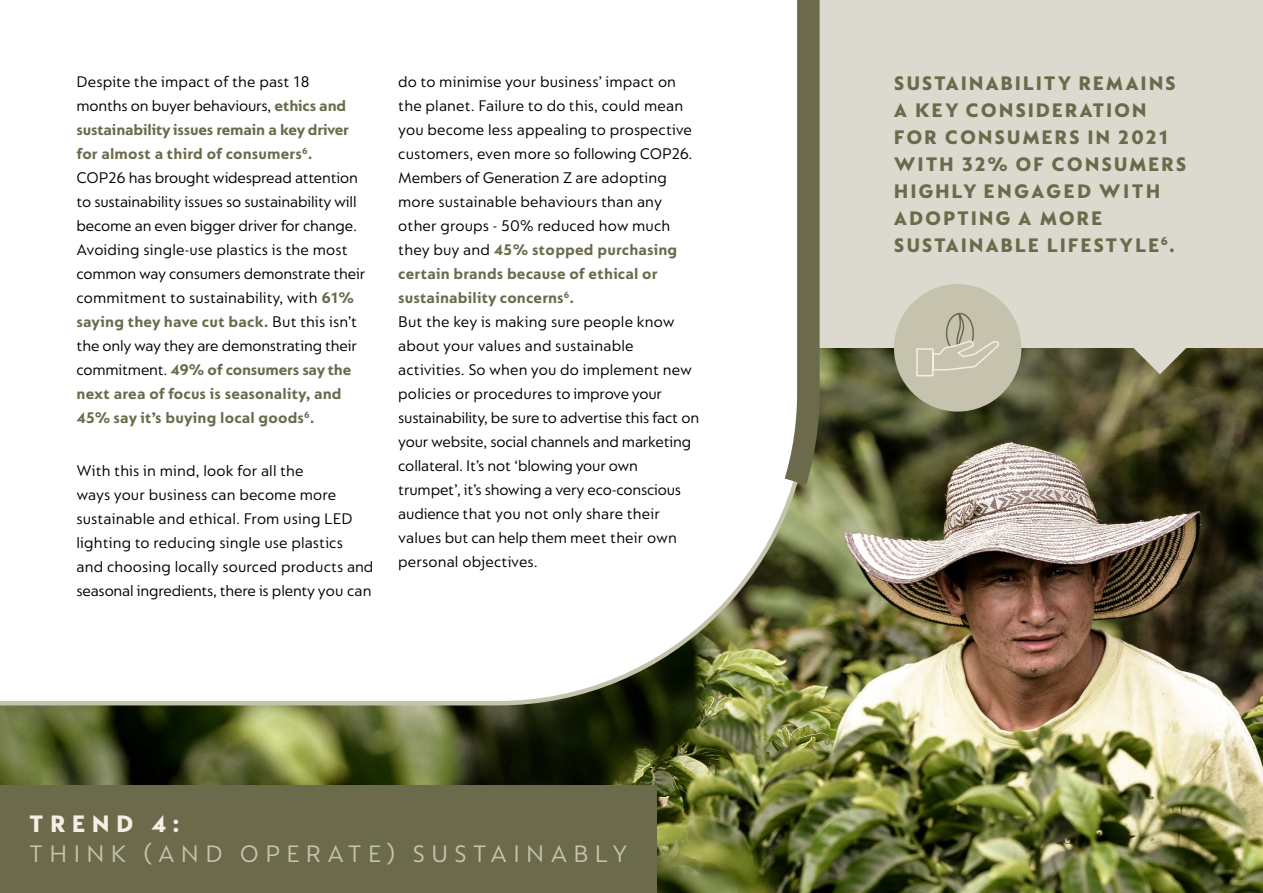
<style>
.page{position:relative;width:1263px;height:893px;background:#fff}
.page>*{position:absolute;margin:0;border:0;box-sizing:border-box;transform-origin:0 0}
.t1{font:25.5px "Nespresso Lucas";letter-spacing:.25em;color:#c5c3ae}
.t2{font:25.5px "Nespresso Lucas Xtra Bd";letter-spacing:.25em;color:#f5eee6}
.t3{font:21px/27px "Nespresso Lucas Xtra Bd";letter-spacing:.085em;color:#6b6a4b}
.t4{font:16.5px/24px "Nespresso Lucas";color:#000}
.s1{font-weight:700;color:#6b6a4b}
</style>
<div class="page">
<img style="left:0;top:348px;width:1263px;height:545px">
<div style="left:811px;top:0;width:452px;height:348px;background:#dcdacf"></div>
<div style="left:0;top:786px;width:657px;height:107px;background:#6b6a4b"></div>
<svg style="left:0;top:348px;width:813px;height:360px"></svg>
<svg style="left:1133px;top:348px;width:53px;height:26px"></svg>
<svg style="left:767px;top:0;width:64px;height:510px"></svg>
<div style="left:894px;top:284px;width:127px;height:128px;background:#c5c3ae;border-radius:50%"></div>
<svg style="left:916px;top:312px;width:83px;height:65px"></svg>
<p class="t4" style="left:77px;top:70px;width:290px">Despite the impact of the past 18<br>months on buyer behaviours, <span class="s1">ethics and sustainability issues remain a key driver for almost a third of consumers</span><sup>6</sup><span class="s1">.<br></span>COP26 has brought widespread attention to sustainability issues so sustainability will become an even bigger driver for change.<br>Avoiding single-use plastics is the most common way consumers demonstrate their commitment to sustainability, with <span class="s1">61% saying they have cut back.</span> But this isn’t the only way they are demonstrating their commitment. <span class="s1">49% of consumers say the next area of focus is seasonality, and 45% say it’s buying local goods</span><sup>6</sup><span class="s1">.</span></p>
<p class="t4" style="left:77px;top:458px;width:298px">With this in mind, look for all the<br>ways your business can become more sustainable and ethical. From using LED lighting to reducing single use plastics and choosing locally sourced products and seasonal ingredients, there is plenty you can</p>
<p class="t4" style="left:398px;top:70px;width:302px">do to minimise your business’ impact on the planet. Failure to do this, could mean you become less appealing to prospective customers, even more so following COP26.<br>Members of Generation Z are adopting more sustainable behaviours than any other groups - 50% reduced how much they buy and <span class="s1">45% stopped purchasing certain brands because of ethical or sustainability concerns</span><sup>6</sup><span class="s1">.<br></span>But the key is making sure people know about your values and sustainable activities. So when you do implement new policies or procedures to improve your sustainability, be sure to advertise this fact on your website, social channels and marketing collateral. It’s not ‘blowing your own trumpet’, it’s showing a very eco-conscious audience that you not only share their values but can help them meet their own personal objectives.</p>
<p class="t3" style="left:894px;top:70px;width:294px">SUSTAINABILITY REMAINS<br>A KEY CONSIDERATION<br>FOR CONSUMERS IN 2021<br>WITH 32% OF CONSUMERS<br>HIGHLY ENGAGED WITH<br>ADOPTING A MORE<br>SUSTAINABLE LIFESTYLE<sup>6</sup>.</p>
<h1 class="t2" style="left:29px;top:809px;width:152px">TREND 4:</h1>
<h1 class="t1" style="left:29px;top:839px;width:599px">THINK (AND OPERATE) SUSTAINABLY</h1>
</div>
